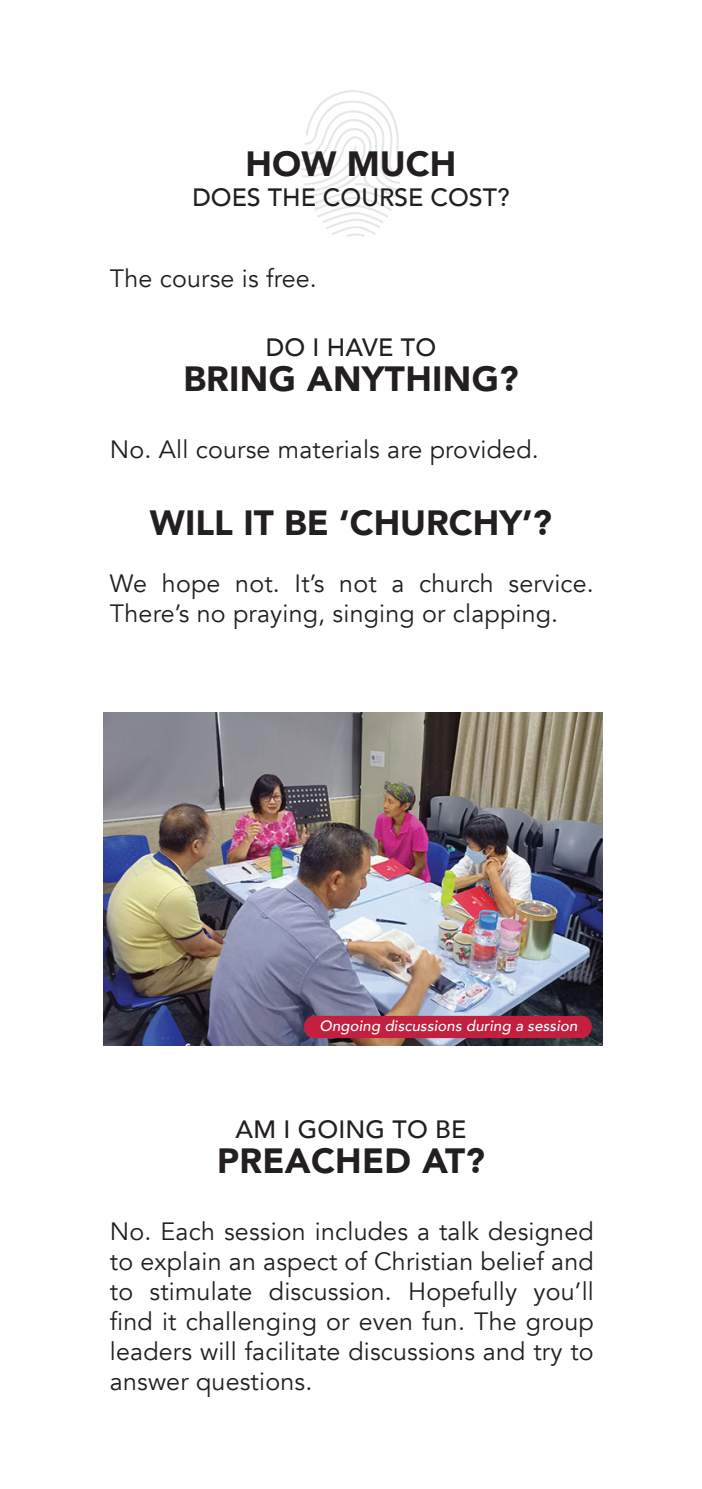
<style>
.page{position:relative;width:702px;height:1489px;background:#fff}
.page>*{position:absolute;margin:0;border:0;box-sizing:border-box;transform-origin:0 0}
.t1{font:900 35px "Avenir";letter-spacing:.01em;color:#231f20}
.t2{font:25px/30px "Avenir";letter-spacing:.01em;color:#231f20}
.t3{font:500 25px "Avenir";color:#231f20}
.t4{font:italic 500 15px "Avenir";letter-spacing:.01em;color:#fff}
</style>
<div class="page">
<svg style="left:300px;top:90px;width:101px;height:147px"></svg>
<img style="left:104px;top:712px;width:498px;height:333px">
<div style="left:304px;top:1015px;width:287px;height:23px;background:#c31f3e;border-radius:10px"></div>
<p class="t1" style="left:246px;top:134px;width:212px">HOW MUCH</p>
<p class="t3" style="left:192px;top:176px;width:319px">DOES THE COURSE COST?</p>
<p class="t2" style="left:110px;top:264px;width:208px">The course is free.</p>
<p class="t3" style="left:266px;top:325px;width:172px">DO I HAVE TO</p>
<p class="t1" style="left:183px;top:348px;width:337px">BRING ANYTHING?</p>
<p class="t2" style="left:110px;top:434px;width:430px">No. All course materials are provided.</p>
<p class="t1" style="left:150px;top:492px;width:403px">WILL IT BE ‘CHURCHY’?</p>
<p class="t2" style="left:110px;top:569px;width:485px">We hope not. It’s not a church service.<br>There’s no praying, singing or clapping.</p>
<p class="t4" style="left:319px;top:1016px;width:259px">Ongoing discussions during a session</p>
<p class="t3" style="left:235px;top:1107px;width:232px">AM I GOING TO BE</p>
<p class="t1" style="left:217px;top:1130px;width:269px">PREACHED AT?</p>
<p class="t2" style="left:110px;top:1216px;width:485px;text-align:justify">No. Each session includes a talk designed to explain an aspect of Christian belief and to stimulate discussion. Hopefully you’ll find it challenging or even fun. The group leaders will facilitate discussions and try to answer questions.</p>
</div>
